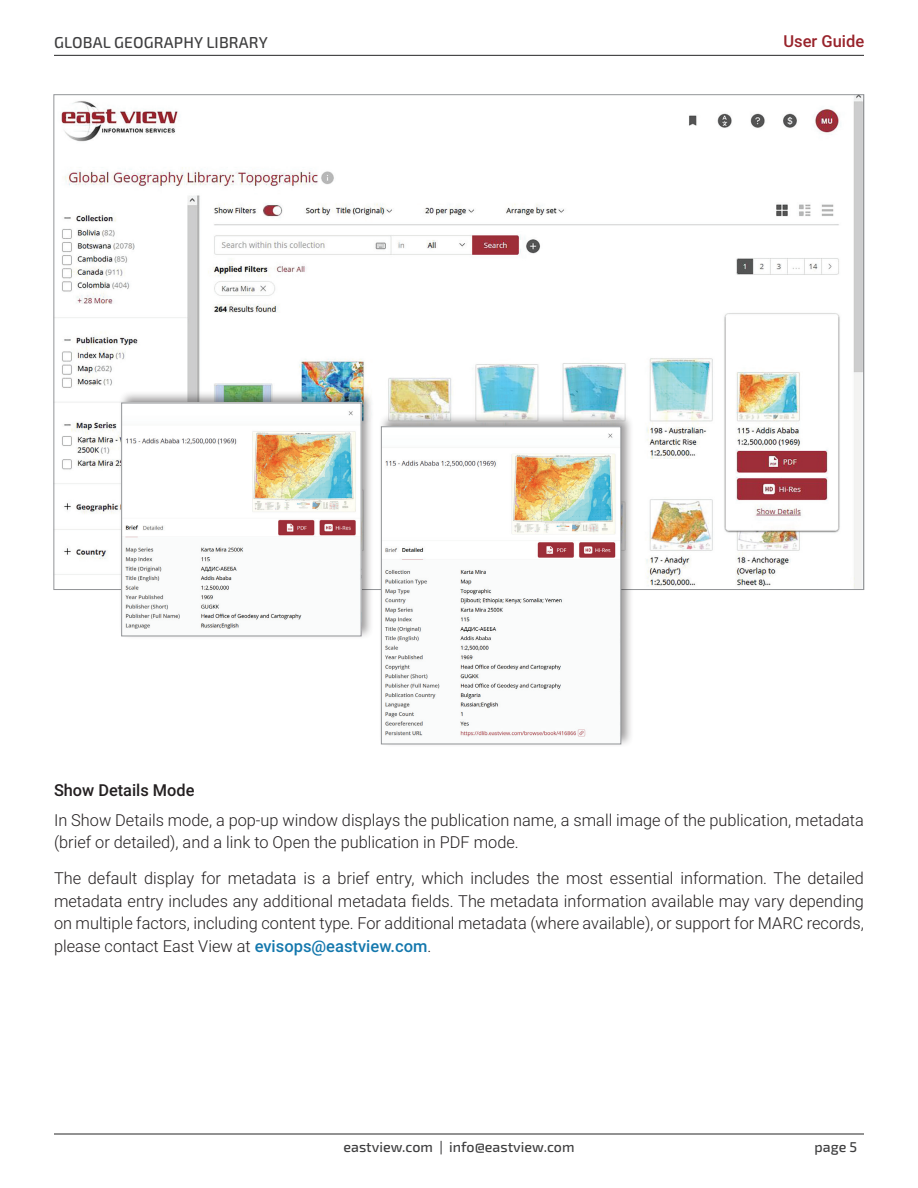
<style>
.page{position:relative;width:918px;height:1188px;background:#fff}
.page>*{position:absolute;margin:0;border:0;box-sizing:border-box;transform-origin:0 0}
.t1{font:300 16.5px/22.5px "Roboto";color:#231f20}
.t2{font:500 16.5px "Roboto";color:#231f20}
.t3{font:500 16.5px "Roboto";color:#98232b}
.t4{font:500 15.75px "Exo 2.0";letter-spacing:.01em;color:#3e3e3f}
.t5{font:500 14.25px "Exo 2.0";color:#3e3e3f}
.s1{font-weight:500;color:#1478ad}
</style>
<div class="page">
<hr style="left:54px;top:55px;width:810px;height:1px;background:#3e3e3f">
<hr style="left:54px;top:1133px;width:810px;height:2px;background:#3e3e3f">
<img style="left:56px;top:96px;width:806px;height:492px">
<div style="left:378px;top:414px;width:256px;height:333px;background:#231f20;opacity:.45"></div>
<img style="left:383px;top:429px;width:236px;height:313px">
<div style="left:381px;top:427px;width:240px;height:317px;border:1px solid #939598"></div>
<div style="left:118px;top:390px;width:256px;height:249px;background:#231f20;opacity:.45"></div>
<img style="left:123px;top:405px;width:236px;height:229px">
<div style="left:121px;top:403px;width:240px;height:233px;border:1px solid #939598"></div>
<div style="left:818px;top:557px;width:32px;height:32px;background:#fff"></div>
<p class="t4" style="left:54px;top:33px;width:215px">GLOBAL GEOGRAPHY LIBRARY</p>
<p class="t3" style="left:784px;top:30px;width:82px">User Guide</p>
<p class="t2" style="left:54px;top:779px;width:142px">Show Details Mode</p>
<p class="t1" style="left:54px;top:808px;width:811px">In Show Details mode, a pop-up window displays the publication name, a small image of the publication, metadata (brief or detailed), and a link to Open the publication in PDF mode.</p>
<p class="t1" style="left:54px;top:866px;width:812px;text-align:justify">The default display for metadata is a brief entry, which includes the most essential information. The detailed metadata entry includes any additional metadata fields. The metadata information available may vary depending on multiple factors, including content type. For additional metadata (where available), or support for MARC records, please contact East View at <span class="s1">evisops@eastview.com</span>.</p>
<p class="t5" style="left:344px;top:1139px;width:232px">eastview.com | info@eastview.com</p>
<p class="t5" style="left:815px;top:1139px;width:44px">page 5</p>
</div>
